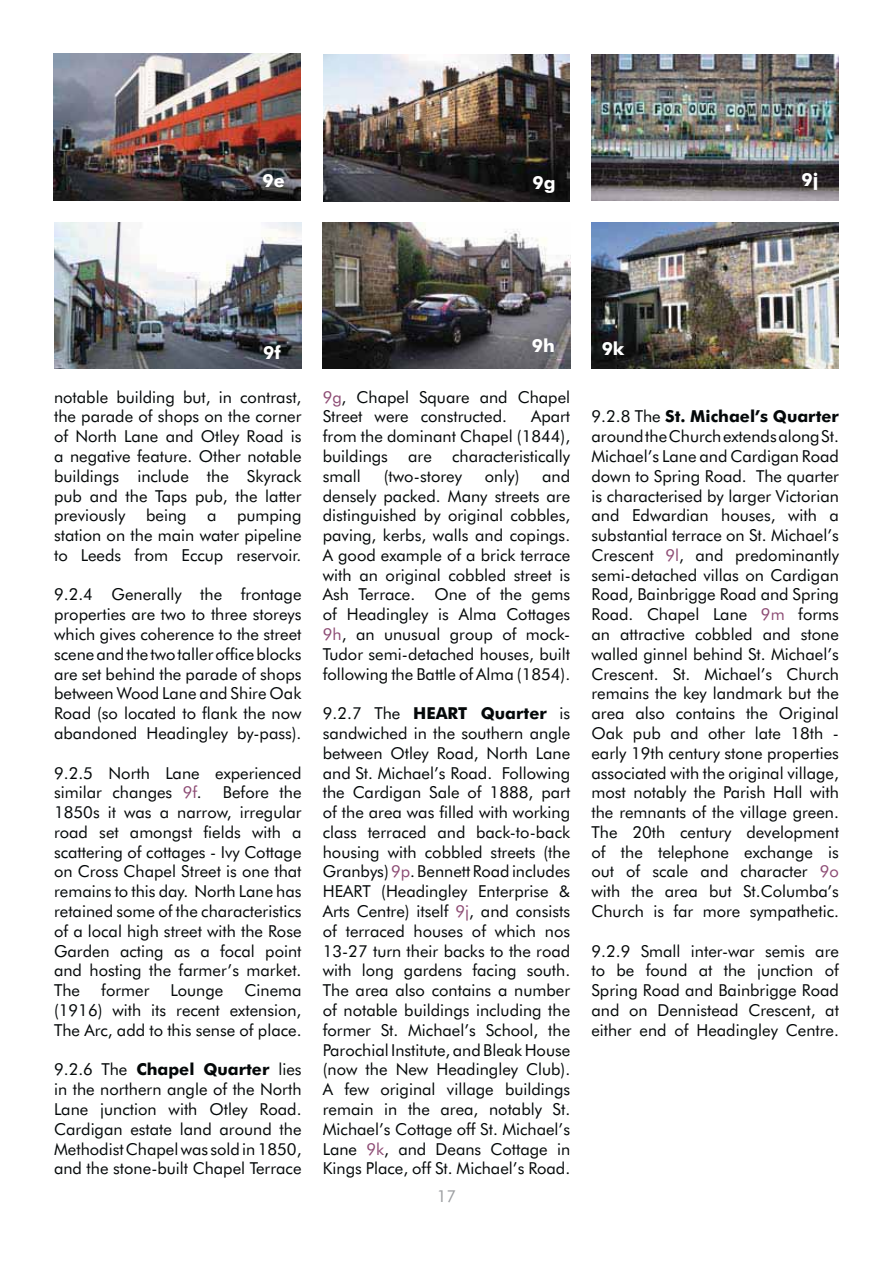
<style>
.page{position:relative;width:893px;height:1263px;background:#fff}
.page>*{position:absolute;margin:0;border:0;box-sizing:border-box;transform-origin:0 0}
.t1{font:700 18px "Futura BT";color:#fff}
.t2{font:16.5px/19.8px "Futura BT";color:#040809;text-align:justify}
.t3{font:16.5px "Futura BT";color:#9b9da0}
.s1{color:#8d4b74}
.s2{font-weight:700}
</style>
<div class="page">
<img style="left:54px;top:222px;width:247px;height:147px">
<img style="left:323px;top:54px;width:247px;height:147px">
<img style="left:323px;top:222px;width:247px;height:147px">
<img style="left:591px;top:54px;width:248px;height:147px">
<img style="left:591px;top:222px;width:248px;height:147px">
<img style="left:53px;top:53px;width:248px;height:147px">
<p class="t1" style="left:262px;top:173px;width:24px">9e</p>
<p class="t1" style="left:532px;top:175px;width:25px">9g</p>
<p class="t1" style="left:801px;top:172px;width:18px">9j</p>
<p class="t1" style="left:263px;top:345px;width:19px">9f</p>
<p class="t2" style="left:54px;top:388px;width:249px">notable building but, in contrast, the parade of shops on the corner of North Lane and Otley Road is a negative feature. Other notable buildings include the Skyrack pub and the Taps pub, the latter previously being a pumping station on the main water pipeline to Leeds from Eccup reservoir.</p>
<p class="t2" style="left:54px;top:586px;width:249px">9.2.4 Generally the frontage properties are two to three storeys which gives coherence to the street scene and the two taller office blocks are set behind the parade of shops between Wood Lane and Shire Oak Road (so located to flank the now abandoned Headingley by-pass).</p>
<p class="t2" style="left:54px;top:764px;width:249px">9.2.5 North Lane experienced similar changes <span class="s1">9f</span>.</p>
<p class="t2" style="left:54px;top:784px;width:249px;text-indent:169px">Before the 1850s it was a narrow, irregular road set amongst fields with a scattering of cottages - Ivy Cottage on Cross Chapel Street is one that remains to this day. North Lane has retained some of the characteristics of a local high street with the Rose Garden acting as a focal point and hosting the farmer’s market.<br>The</p>
<p class="t2" style="left:101px;top:982px;width:50px">former</p>
<p class="t2" style="left:171px;top:982px;width:54px">Lounge</p>
<p class="t2" style="left:54px;top:982px;width:249px;text-indent:190px">Cinema (1916) with its recent extension, The Arc, add to this sense of place.</p>
<p class="t2" style="left:54px;top:1061px;width:249px">9.2.6 The <span class="s2">Chapel Quarter</span> lies in the northern angle of the North Lane junction with Otley Road.<br>Cardigan estate land around the Methodist Chapel was sold in 1850, and the stone-built Chapel Terrace</p>
<p class="t1" style="left:532px;top:339px;width:24px">9h</p>
<p class="t2" style="left:323px;top:388px;width:249px"><span class="s1">9g</span>, Chapel Square and Chapel<br>Street were constructed.</p>
<p class="t2" style="left:323px;top:408px;width:249px;text-indent:208px">Apart from the dominant Chapel (1844), buildings are characteristically small</p>
<p class="t2" style="left:323px;top:467px;width:249px;text-indent:219px">and densely packed. Many streets are distinguished by original cobbles, paving, kerbs, walls and copings.<br>A good example of a brick terrace with an original cobbled street is Ash Terrace. One of the gems of Headingley is Alma Cottages <span class="s1">9h</span>, an unusual group of mock-Tudor semi-detached houses, built following the Battle of Alma (1854).</p>
<p class="t2" style="left:323px;top:705px;width:249px">9.2.7 The <span class="s2">HEART Quarter</span> is sandwiched in the southern angle between Otley Road, North Lane and St. Michael’s Road. Following the Cardigan Sale of 1888, part of the area was filled with working class terraced and back-to-back housing with cobbled streets (the Granbys) <span class="s1">9p</span>. Bennett Road includes HEART (Headingley Enterprise &amp; Arts Centre) itself <span class="s1">9j</span>, and consists of terraced houses of which nos 13-27 turn their backs to the road with long gardens facing south.<br>The area also contains a number of notable buildings including the former St. Michael’s School, the Parochial Institute, and Bleak House (now the New Headingley Club).<br>A few original village buildings remain in the area, notably St.<br>Michael’s Cottage off St. Michael’s Lane <span class="s1">9k</span>, and Deans Cottage in Kings Place, off St. Michael’s Road.</p>
<p class="t2" style="left:383px;top:467px;width:80px">(two-storey</p>
<p class="t2" style="left:485px;top:467px;width:36px">only)</p>
<p class="t3" style="left:437px;top:1190px;width:21px">17</p>
<p class="t1" style="left:601px;top:342px;width:24px">9k</p>
<p class="t2" style="left:591px;top:408px;width:249px">9.2.8 The <span class="s2">St. Michael’s Quarter </span>around the Church extends along St.<br>Michael’s Lane and Cardigan Road down to Spring Road. The quarter is characterised by larger Victorian and Edwardian houses, with a substantial terrace on St. Michael’s Crescent <span class="s1">9l</span>, and predominantly semi-detached villas on Cardigan Road, Bainbrigge Road and Spring Road. Chapel Lane <span class="s1">9m</span> forms an attractive cobbled and stone walled ginnel behind St. Michael’s Crescent. St. Michael’s Church remains the key landmark but the area also contains the Original Oak pub and other late 18th - early 19th century stone properties associated with the original village, most notably the Parish Hall with the remnants of the village green.<br>The 20th century development of the telephone exchange is out of scale and character <span class="s1">9o </span>with the area but St.Columba’s Church is far more sympathetic.</p>
<p class="t2" style="left:591px;top:942px;width:249px">9.2.9 Small inter-war semis are to be found at the junction of Spring Road and Bainbrigge Road and on Dennistead Crescent, at either end of Headingley Centre.</p>
</div>
